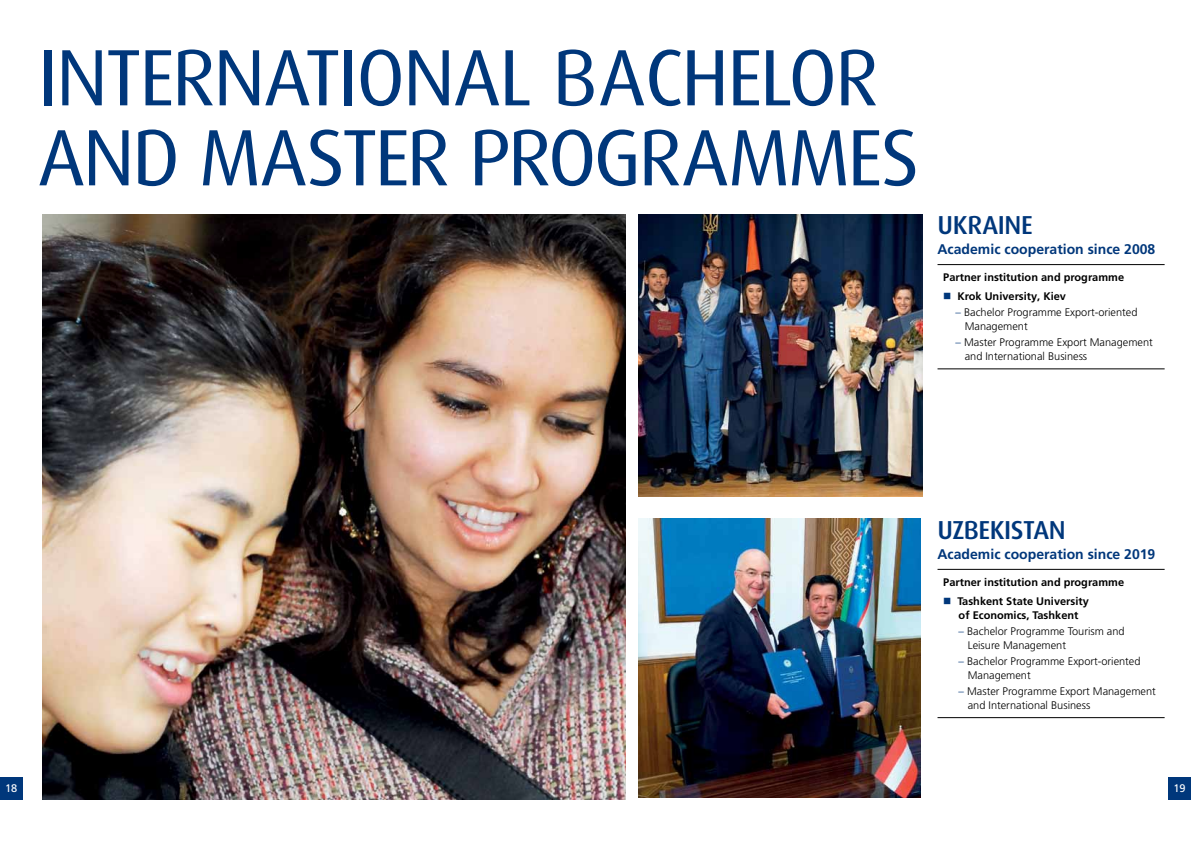
<style>
.page{position:relative;width:1191px;height:842px;background:#fff}
.page>*{position:absolute;margin:0;border:0;box-sizing:border-box;transform-origin:0 0}
.t1{font:80px/80px "Dax OT";letter-spacing:-.025em;color:#00377b}
.t2{font:500 26px "Dax OT";letter-spacing:-.015em;color:#00377b}
.t3{font:700 14px "Frutiger LT Pro";color:#00377b}
.t4{font:300 11px/14px "Frutiger LT Pro";color:#000}
.t5{font:700 11px/14px "Frutiger LT Pro";color:#000;text-align:center}
.t6{font:11px "Frutiger LT Pro";color:#fff}
.s1{color:#00377b}
</style>
<div class="page">
<img style="left:638px;top:519px;width:283px;height:278px">
<img style="left:638px;top:214px;width:284px;height:282px">
<hr style="left:937px;top:264px;width:227px;height:1px;background:#000">
<hr style="left:937px;top:369px;width:227px;height:1px;background:#000">
<img style="left:43px;top:214px;width:582px;height:585px">
<hr style="left:937px;top:569px;width:227px;height:1px;background:#000">
<hr style="left:937px;top:717px;width:227px;height:1px;background:#000">
<div style="left:0;top:777px;width:23px;height:22px;background:#00377b"></div>
<div style="left:1168px;top:777px;width:23px;height:22px;background:#00377b"></div>
<h1 class="t1" style="left:38px;top:38px;width:883px">I NTERNATIONAL BACHELOR<br>AND MASTER PROGRAMMES</h1>
<h2 class="t2" style="left:937px;top:209px;width:97px">UKRAINE</h2>
<p class="t3" style="left:937px;top:241px;width:219px">Academic cooperation since 2008</p>
<p class="t5" style="left:943px;top:271px;width:182px">Partner institution and programme</p>
<p class="t5" style="left:943px;top:290px;width:124px"><span class="s1">■</span> Krok University, Kiev</p>
<p class="t4" style="left:964px;top:306px;width:174px;text-indent:-9px"><span class="s1">–</span> Bachelor Programme Export-oriented<br>Management</p>
<p class="t4" style="left:964px;top:336px;width:190px;text-indent:-9px"><span class="s1">–</span> Master Programme Export Management and International Business</p>
<h2 class="t2" style="left:937px;top:514px;width:13px">UZBEKIS</h2>
<h2 class="t2" style="left:1023px;top:514px;width:27px">TAN</h2>
<p class="t3" style="left:937px;top:546px;width:219px">Academic cooperation since 2019</p>
<p class="t5" style="left:943px;top:575px;width:182px">Partner institution and programme</p>
<p class="t5" style="left:943px;top:594px;width:147px"><span class="s1">■</span> Tashkent State University of Economics, Tashkent</p>
<p class="t4" style="left:967px;top:624px;width:158px;text-indent:-9px"><span class="s1">–</span> Bachelor Programme Tourism and<br>Leisure Management</p>
<p class="t4" style="left:967px;top:654px;width:174px;text-indent:-9px"><span class="s1">–</span> Bachelor Programme Export-oriented<br>Management</p>
<p class="t4" style="left:967px;top:684px;width:190px;text-indent:-9px"><span class="s1">–</span> Master Programme Export Management and International Business</p>
<p class="t6" style="left:5px;top:781px;width:14px">18</p>
<p class="t6" style="left:1173px;top:781px;width:14px">19</p>
</div>
